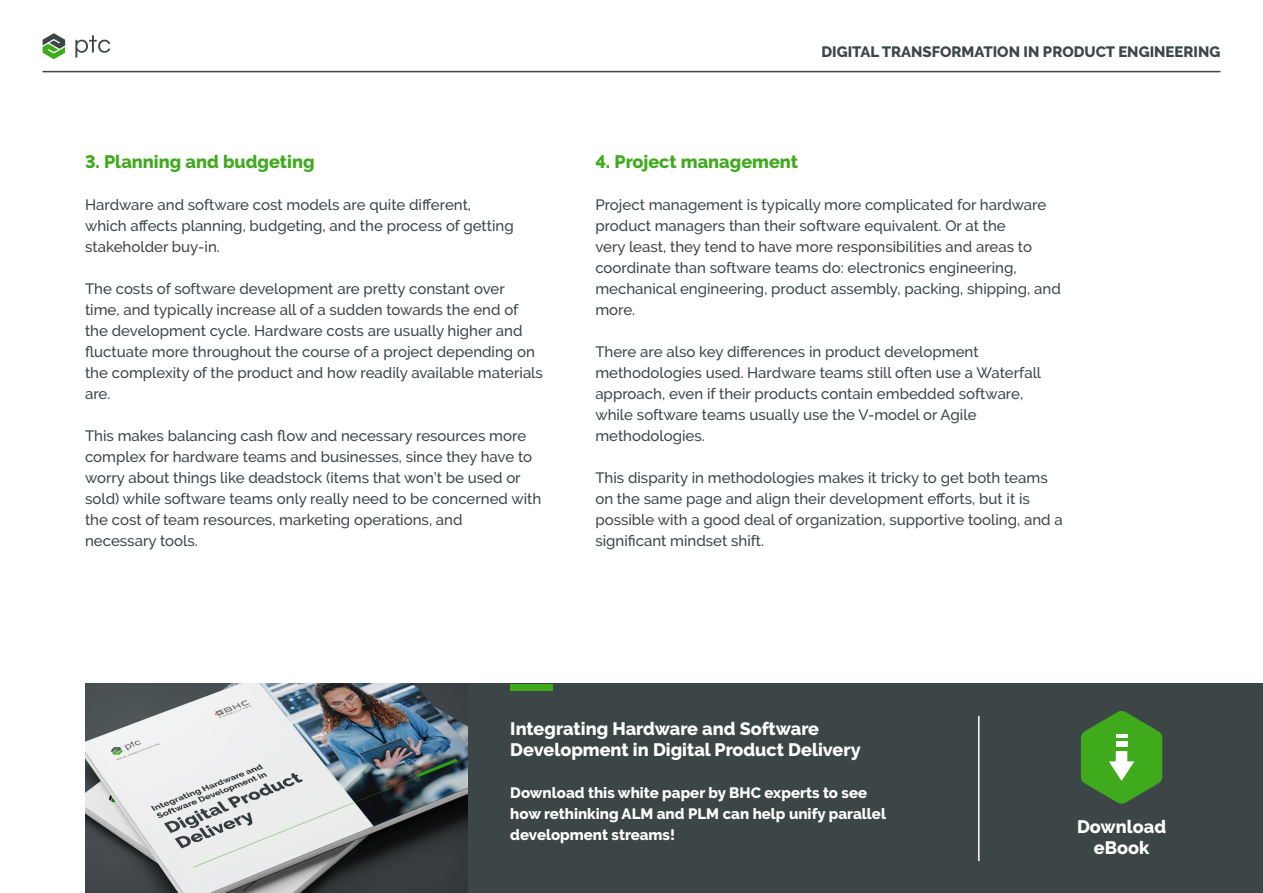
<style>
.page{position:relative;width:1263px;height:893px;background:#fff}
.page>*{position:absolute;margin:0;border:0;box-sizing:border-box;transform-origin:0 0}
.t1{font:800 18px/21px "PTC Raleway";color:#fff}
.t2{font:800 18px "PTC Raleway";color:#40aa1d}
.t3{font:500 15px/21px "PTC Raleway";color:#3d4647}
.t4{font:800 15px/21px "PTC Raleway";color:#fff}
.t5{font:800 15px "PTC Raleway";color:#3d4647}
</style>
<div class="page">
<hr style="left:43px;top:71px;width:1177px;height:1px;background:#3d4647">
<svg style="left:43px;top:33px;width:22px;height:26px"></svg>
<svg style="left:75px;top:35px;width:35px;height:23px"></svg>
<div style="left:85px;top:684px;width:1178px;height:209px;background:#3d4647"></div>
<img style="left:85px;top:684px;width:383px;height:209px">
<div style="left:510px;top:684px;width:43px;height:6px;background:#40aa1d"></div>
<svg style="left:1081px;top:711px;width:82px;height:93px"></svg>
<hr style="left:978px;top:716px;width:1px;height:145px;background:#fff">
<p class="t2" style="left:85px;top:151px;width:231px">3. Planning and budgeting</p>
<p class="t3" style="left:85px;top:194px;width:430px">Hardware and software cost models are quite different, which affects planning, budgeting, and the process of getting stakeholder buy-in.</p>
<p class="t3" style="left:85px;top:278px;width:459px">The costs of software development are pretty constant over time, and typically increase all of a sudden towards the end of the development cycle. Hardware costs are usually higher and fluctuate more throughout the course of a project depending on the complexity of the product and how readily available materials are.</p>
<p class="t3" style="left:85px;top:425px;width:458px">This makes balancing cash flow and necessary resources more complex for hardware teams and businesses, since they have to worry about things like deadstock (items that won’t be used or sold) while software teams only really need to be concerned with the cost of team resources, marketing operations, and<br>necessary tools.</p>
<p class="t5" style="left:821px;top:43px;width:400px">DIGITAL TRANSFORMATION IN PRODUCT ENGINEERING</p>
<p class="t2" style="left:595px;top:151px;width:204px">4. Project management</p>
<p class="t3" style="left:595px;top:194px;width:467px">Project management is typically more complicated for hardware product managers than their software equivalent. Or at the<br>very least, they tend to have more responsibilities and areas to coordinate than software teams do: electronics engineering, mechanical engineering, product assembly, packing, shipping, and more.</p>
<p class="t3" style="left:595px;top:341px;width:447px">There are also key differences in product development methodologies used. Hardware teams still often use a Waterfall approach, even if their products contain embedded software, while software teams usually use the V-model or Agile methodologies.</p>
<p class="t3" style="left:595px;top:467px;width:469px">This disparity in methodologies makes it tricky to get both teams on the same page and align their development efforts, but it is possible with a good deal of organization, supportive tooling, and a significant mindset shift.</p>
<p class="t1" style="left:510px;top:718px;width:352px">Integrating Hardware and Software<br>Development in Digital Product Delivery</p>
<p class="t4" style="left:510px;top:782px;width:377px">Download this white paper by BHC experts to see how rethinking ALM and PLM can help unify parallel development streams!</p>
<p class="t1" style="left:1077px;top:816px;width:91px;text-align:center">Download eBook</p>
</div>
